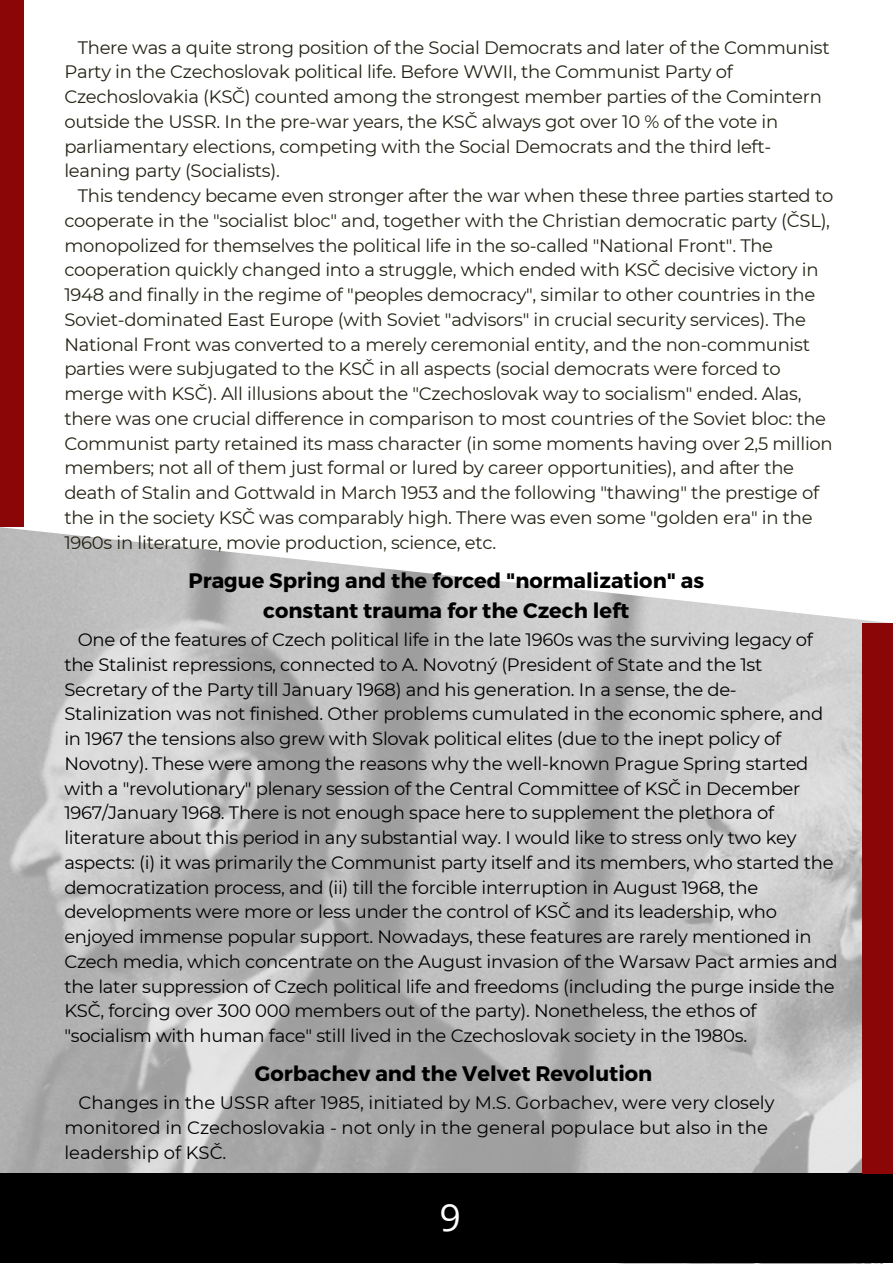
<style>
.page{position:relative;width:893px;height:1264px;background:#fff}
.page>*{position:absolute;margin:0;border:0;box-sizing:border-box;transform-origin:0 0}
.t1{font:37.5px "Open Sans";color:#fff}
.t2{font:700 21px/29.2px "Montserrat";color:#000;text-align:center}
.t3{font:18px/24.8px "Montserrat";letter-spacing:-.015em;color:#242214}
.t4{font:18px/24.8px "Montserrat";letter-spacing:-.015em;color:#000}
</style>
<div class="page">
<div style="left:0;top:0;width:24px;height:527px;background:#8b0606"></div>
<img style="left:0;top:527px;width:892px;height:736px">
<div style="left:0;top:1173px;width:892px;height:89px;background:#000"></div>
<div style="left:862px;top:623px;width:30px;height:550px;background:#8b0606"></div>
<p class="t3" style="left:64px;top:34px;width:766px;text-indent:13px">There was a quite strong position of the Social Democrats and later of the Communist Party in the Czechoslovak political life. Before WWII, the Communist Party of Czechoslovakia (KSČ) counted among the strongest member parties of the Comintern outside the USSR. In the pre-war years, the KSČ always got over 10 % of the vote in parliamentary elections, competing with the Social Democrats and the third left&shy;leaning party (Socialists).</p>
<p class="t3" style="left:64px;top:183px;width:770px;text-indent:13px">This tendency became even stronger after the war when these three parties started to cooperate in the "socialist bloc" and, together with the Christian democratic party (ČSL), monopolized for themselves the political life in the so-called "National Front". The cooperation quickly changed into a struggle, which ended with KSČ decisive victory in 1948 and finally in the regime of "peoples democracy", similar to other countries in the Soviet-dominated East Europe (with Soviet "advisors" in crucial security services). The National Front was converted to a merely ceremonial entity, and the non-communist parties were subjugated to the KSČ in all aspects (social democrats were forced to merge with KSČ). All illusions about the "Czechoslovak way to socialism" ended. Alas, there was one crucial difference in comparison to most countries of the Soviet bloc: the Communist party retained its mass character (in some moments having over 2,5 million members; not all of them just formal or lured by career opportunities), and after the death of Stalin and Gottwald in March 1953 and the following "thawing" the prestige of the in the society KSČ was comparably high. There was even some "golden era" in the 1960s in literature, movie production, science, etc.</p>
<p class="t2" style="left:188px;top:566px;width:517px">Prague Spring and the forced "normalization" as constant trauma for the Czech left</p>
<p class="t4" style="left:64px;top:627px;width:774px;text-indent:13px">One of the features of Czech political life in the late 1960s was the surviving legacy of the Stalinist repressions, connected to A. Novotný (President of State and the 1st Secretary of the Party till January 1968) and his generation. In a sense, the de-Stalinization was not finished. Other problems cumulated in the economic sphere, and in 1967 the tensions also grew with Slovak political elites (due to the inept policy of Novotny). These were among the reasons why the well-known Prague Spring started with a "revolutionary" plenary session of the Central Committee of KSČ in December 1967/January 1968. There is not enough space here to supplement the plethora of literature about this period in any substantial way. I would like to stress only two key aspects: (i) it was primarily the Communist party itself and its members, who started the democratization process, and (ii) till the forcible interruption in August 1968, the developments were more or less under the control of KSČ and its leadership, who enjoyed immense popular support. Nowadays, these features are rarely mentioned in Czech media, which concentrate on the August invasion of the Warsaw Pact armies and the later suppression of Czech political life and freedoms (including the purge inside the KSČ, forcing over 300 000 members out of the party). Nonetheless, the ethos of "socialism with human face" still lived in the Czechoslovak society in the 1980s.</p>
<p class="t2" style="left:255px;top:1059px;width:399px">Gorbachev and the Velvet Revolution</p>
<p class="t4" style="left:64px;top:1089px;width:711px;text-indent:14px">Changes in the USSR after 1985, initiated by M.S. Gorbachev, were very closely monitored in Czechoslovakia - not only in the general populace but also in the leadership of KSČ.</p>
<h1 class="t1" style="left:439px;top:1191px;width:23px">9</h1>
</div>
